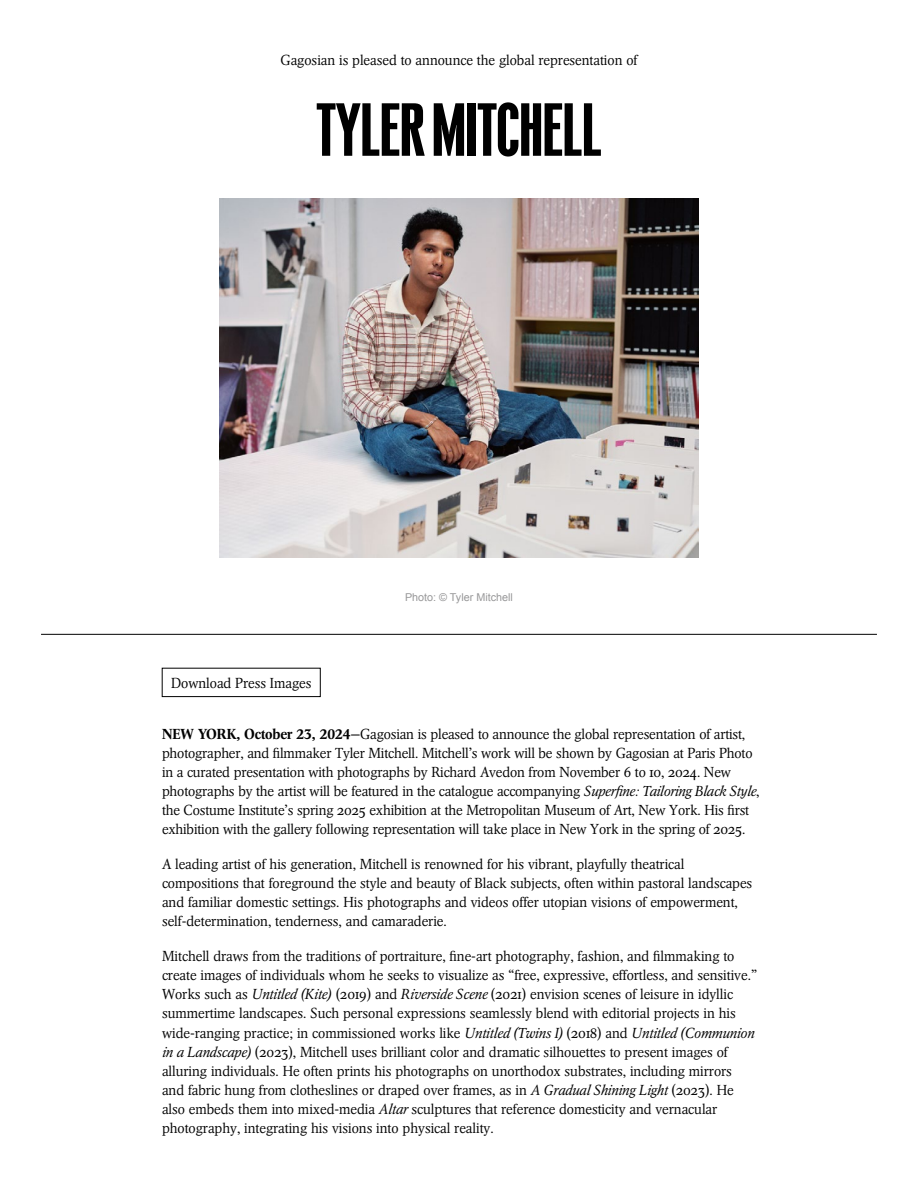
<style>
.page{position:relative;width:918px;height:1188px;background:#fff}
.page>*{position:absolute;margin:0;border:0;box-sizing:border-box;transform-origin:0 0}
.t1{font:75px "GAGOSIANHEADLINE";color:#000}
.t2{font:300 14.4px/19px "Arena New BQ";color:#000}
.t3{font:10.8px "Arial";color:#989899}
.s1{font-weight:500}
.s2{font-style:italic}
</style>
<div class="page">
<hr style="left:41px;top:634px;width:836px;height:1px;background:#000">
<div style="left:162px;top:668px;width:158px;height:29px;border:1px solid #000"></div>
<img style="left:220px;top:198px;width:478px;height:359px">
<p class="t2" style="left:281px;top:51px;width:358px">Gagosian is pleased to announce the global representation of</p>
<h1 class="t1" style="left:316px;top:98px;width:287px">TYLER MITCHELL</h1>
<p class="t2" style="left:171px;top:674px;width:142px">Download Press Images</p>
<p class="t3" style="left:405px;top:590px;width:109px">Photo: © Tyler Mitchell</p>
<p class="t2" style="left:162px;top:725px;width:599px"><span class="s1">NEW YORK, October 23, 2024</span>—Gagosian is pleased to announce the global representation of artist, photographer, and filmmaker Tyler Mitchell. Mitchell’s work will be shown by Gagosian at Paris Photo in a curated presentation with photographs by Richard Avedon from November 6 to 10, 2024. New photographs by the artist will be featured in the catalogue accompanying <span class="s2">Superfine: Tailoring Black Style</span>, the Costume Institute’s spring 2025 exhibition at the Metropolitan Museum of Art, New York. His first exhibition with the gallery following representation will take place in New York in the spring of 2025.</p>
<p class="t2" style="left:162px;top:855px;width:592px">A leading artist of his generation, Mitchell is renowned for his vibrant, playfully theatrical compositions that foreground the style and beauty of Black subjects, often within pastoral landscapes and familiar domestic settings. His photographs and videos offer utopian visions of empowerment, self-determination, tenderness, and camaraderie.</p>
<p class="t2" style="left:162px;top:947px;width:596px">Mitchell draws from the traditions of portraiture, fine-art photography, fashion, and filmmaking to create images of individuals whom he seeks to visualize as “free, expressive, effortless, and sensitive.” Works such as <span class="s2">Untitled (Kite)</span> (2019) and <span class="s2">Riverside Scene</span> (2021) envision scenes of leisure in idyllic summertime landscapes. Such personal expressions seamlessly blend with editorial projects in his wide-ranging practice; in commissioned works like <span class="s2">Untitled (Twins I)</span> (2018) and <span class="s2">Untitled (Communion in a Landscape)</span> (2023), Mitchell uses brilliant color and dramatic silhouettes to present images of alluring individuals. He often prints his photographs on unorthodox substrates, including mirrors and fabric hung from clotheslines or draped over frames, as in <span class="s2">A Gradual Shining Light</span> (2023). He also embeds them into mixed-media <span class="s2">Altar</span> sculptures that reference domesticity and vernacular photography, integrating his visions into physical reality.</p>
</div>
